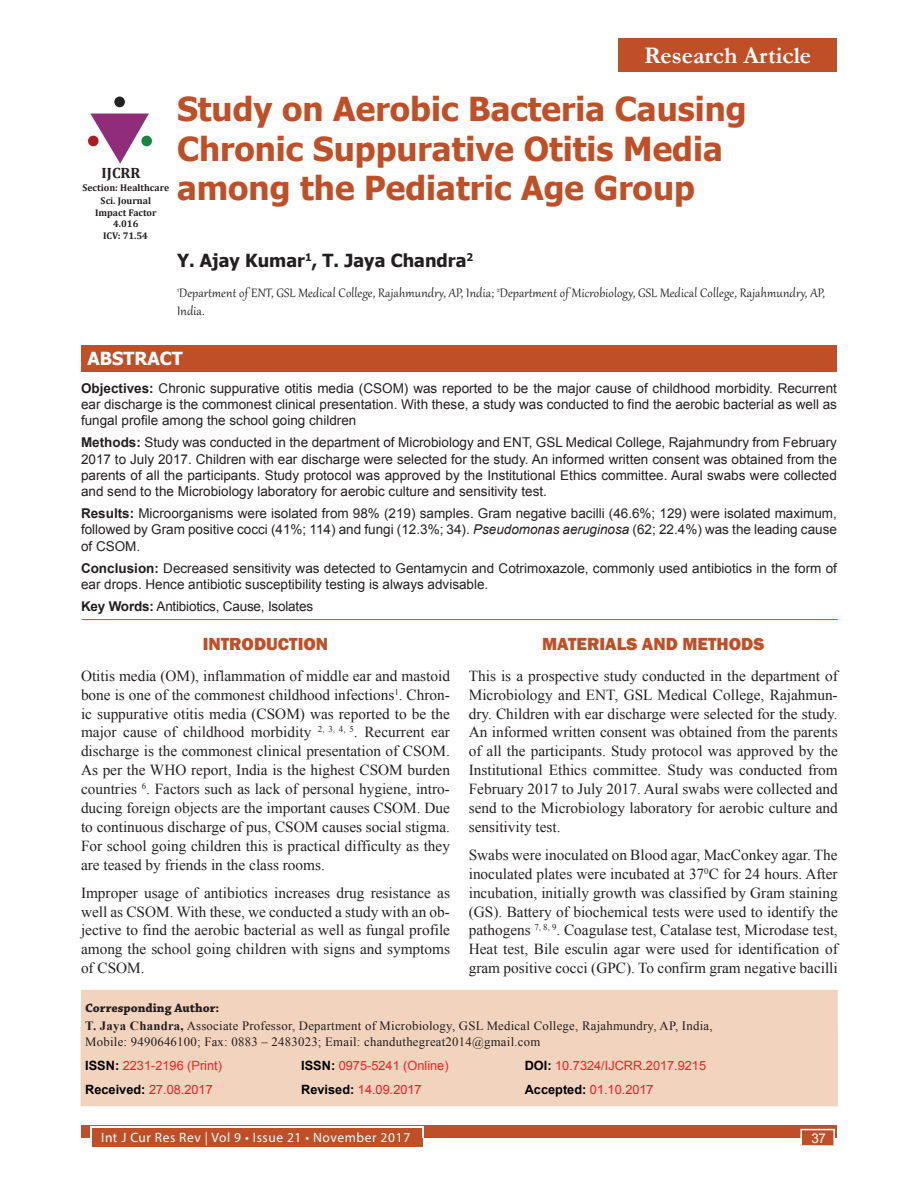
<style>
.page{position:relative;width:918px;height:1188px;background:#fff}
.page>*{position:absolute;margin:0;border:0;box-sizing:border-box;transform-origin:0 0}
.Article_title{font:700 33px/39.6px "Tahoma";color:#bf4f27}
.Articles{font:700 24px "Garamond";color:#fff}
.Author_name{font:700 18px "Tahoma";color:#231f20}
.Head_1_copy_2{font:800 18px "Franklin Gothic";color:#bf4f27}
.Head_1{font:800 18px "Franklin Gothic";color:#bf4f27}
.t1{font:700 18px "Tahoma";color:#fff}
.Text{font:15.3px/18.9px "Times New Roman";color:#231f20;text-align:justify}
.Author_affiliation{font:15px/18px "Gabriola";letter-spacing:.01em;color:#231f20}
.t2{font:700 15px "Cambria";color:#231f20}
.Abstract_text{font:13.5px/16.2px "Arial";color:#231f20;text-align:justify}
.t3{font:13.5px "Myriad Pro";letter-spacing:.04em;color:#fff}
.t4{font:13.5px "Arial";color:#fff}
.Corresponding_text{font:12.75px/15.3px "Times New Roman";letter-spacing:.02em;color:#231f20}
.Corresponding_text-2{font:12.75px "Arial";color:#ed2224}
.Corresponding_text-3{font:12.75px "Arial";color:#ed1c24}
.Corresponding_head{font:700 12.75px "Chaparral Pro";color:#231f20}
.t5{font:700 9.75px/11.7px "Cambria";color:#231f20;text-align:center}
.s1{font-weight:700}
.s2{font-style:italic}
.s3{font-weight:700;color:#000}
</style>
<div class="page">
<div style="left:81px;top:1125px;width:756px;height:13px;background:#bf4f27"></div>
<div style="left:92px;top:1128px;width:330px;height:19px;background:#bf4f27"></div>
<hr style="left:90px;top:1127px;width:333px;height:1px;background:#fff">
<svg style="left:90px;top:1128px;width:2px;height:10px"></svg>
<svg style="left:422px;top:1127px;width:2px;height:11px"></svg>
<div style="left:800px;top:1129px;width:35px;height:17px;background:#bf4f27;border:2px solid #fff"></div>
<hr style="left:82px;top:619px;width:756px;height:1px;background:#bf4f27">
<div style="left:81px;top:345px;width:756px;height:27px;background:#bf4f27"></div>
<div style="left:81px;top:990px;width:757px;height:116px;background:#f2d3be"></div>
<svg style="left:90px;top:114px;width:59px;height:50px"></svg>
<div style="left:141px;top:136px;width:11px;height:10px;background:#198340;border-radius:50%"></div>
<div style="left:114px;top:97px;width:11px;height:10px;background:#232222;border-radius:50%"></div>
<div style="left:88px;top:136px;width:11px;height:10px;background:#ab1e23;border-radius:50%"></div>
<div style="left:618px;top:38px;width:219px;height:34px;background:#bf4f27"></div>
<p class="Articles" style="left:644px;top:39px;width:169px">Research Article</p>
<p class="t2" style="left:102px;top:163px;width:40px">IJCRR</p>
<p class="t5" style="left:82px;top:182px;width:88px">Section: Healthcare</p>
<p class="t5" style="left:95px;top:194px;width:63px">Sci. Journal<br>Impact Factor<br>4.016</p>
<p class="t5" style="left:103px;top:230px;width:46px">ICV: 71.54</p>
<p class="Article_title" style="left:177px;top:87px;width:571px">Study on Aerobic Bacteria Causing<br>Chronic Suppurative Otitis Media among the Pediatric Age Group</p>
<p class="Author_name" style="left:177px;top:248px;width:298px">Y. Ajay Kumar<sup>1</sup>, T. Jaya Chandra<sup>2</sup></p>
<p class="Author_affiliation" style="left:177px;top:283px;width:650px"><sup>1</sup>Department of ENT, GSL Medical College, Rajahmundry, AP, India; <sup>2</sup>Department of Microbiology, GSL Medical College, Rajahmundry, AP,<br>India.</p>
<p class="t1" style="left:87px;top:346px;width:97px">ABSTRACT</p>
<p class="Abstract_text" style="left:81px;top:380px;width:757px"><span class="s1">Objectives:</span> Chronic suppurative otitis media (CSOM) was reported to be the major cause of childhood morbidity. Recurrent ear discharge is the commonest clinical presentation. With these, a study was conducted to find the aerobic bacterial as well as fungal profile among the school going children</p>
<p class="Abstract_text" style="left:81px;top:435px;width:758px"><span class="s1">Methods:</span> Study was conducted in the department of Microbiology and ENT, GSL Medical College, Rajahmundry from February 2017 to July 2017. Children with ear discharge were selected for the study. An informed written consent was obtained from the parents of all the participants. Study protocol was approved by the Institutional Ethics committee. Aural swabs were collected and send to the Microbiology laboratory for aerobic culture and sensitivity test.</p>
<p class="Abstract_text" style="left:81px;top:505px;width:757px"><span class="s1">Results:</span> Microorganisms were isolated from 98% (219) samples. Gram negative bacilli (46.6%; 129) were isolated maximum, followed by Gram positive cocci (41%; 114) and fungi (12.3%; 34). <span class="s2">Pseudomonas aeruginosa</span> (62; 22.4%) was the leading cause of CSOM.</p>
<p class="Abstract_text" style="left:81px;top:560px;width:757px"><span class="s1">Conclusion:</span> Decreased sensitivity was detected to Gentamycin and Cotrimoxazole, commonly used antibiotics in the form of ear drops. Hence antibiotic susceptibility testing is always advisable.</p>
<p class="Abstract_text" style="left:81px;top:598px;width:234px"><span class="s1">Key Words:</span> Antibiotics, Cause, Isolates</p>
<p class="Head_1" style="left:203px;top:632px;width:127px">INTRODUCTION</p>
<p class="Text" style="left:81px;top:666px;width:371px">Otitis media (OM), inflammation of middle ear and mastoid bone is one of the commonest childhood infections<sup>1</sup>. Chron&shy;ic suppurative otitis media (CSOM) was reported to be the major cause of childhood morbidity <sup>2,</sup> <sup>3,</sup> <sup>4,</sup> <sup>5</sup>. Recurrent ear discharge is the commonest clinical presentation of CSOM.<br>As per the WHO report, India is the highest CSOM burden countries <sup>6</sup>. Factors such as lack of personal hygiene, intro&shy;ducing foreign objects are the important causes CSOM. Due to continuous discharge of pus, CSOM causes social stigma.<br>For school going children this is practical difficulty as they are teased by friends in the class rooms.</p>
<p class="Text" style="left:81px;top:883px;width:371px">Improper usage of antibiotics increases drug resistance as well as CSOM. With these, we conducted a study with an ob&shy;jective to find the aerobic bacterial as well as fungal profile among the school going children with signs and symptoms of CSOM.</p>
<p class="Head_1_copy_2" style="left:542px;top:632px;width:224px">MATERIALS AND METHODS</p>
<p class="Text" style="left:469px;top:666px;width:371px">This is a prospective study conducted in the department of Microbiology and ENT, GSL Medical College, Rajahmun&shy;dry. Children with ear discharge were selected for the study.<br>An informed written consent was obtained from the parents of all the participants. Study protocol was approved by the Institutional Ethics committee. Study was conducted from February 2017 to July 2017. Aural swabs were collected and send to the Microbiology laboratory for aerobic culture and sensitivity test.</p>
<p class="Text" style="left:469px;top:845px;width:371px">Swabs were inoculated on Blood agar, MacConkey agar. The inoculated plates were incubated at 37<sup>0</sup>C for 24 hours. After incubation, initially growth was classified by Gram staining (GS). Battery of biochemical tests were used to identify the pathogens <sup>7,</sup> <sup>8,</sup> <sup>9</sup>. Coagulase test, Catalase test, Microdase test, Heat test, Bile esculin agar were used for identification of gram positive cocci (GPC). To confirm gram negative bacilli</p>
<p class="Corresponding_head" style="left:85px;top:1001px;width:136px">Corresponding Author:</p>
<p class="Corresponding_text" style="left:85px;top:1018px;width:629px"><span class="s1">T. Jaya Chandra,</span> Associate Professor, Department of Microbiology, GSL Medical College, Rajahmundry, AP, India,<br>Mobile: 9490646100; Fax: 0883 – 2483023; Email: chanduthegreat2014@gmail.com</p>
<p class="Corresponding_text-2" style="left:85px;top:1057px;width:138px"><span class="s3">ISSN:</span> 2231-2196 (Print)</p>
<p class="Corresponding_text-2" style="left:301px;top:1057px;width:149px"><span class="s3">ISSN:</span> 0975-5241 (Online)</p>
<p class="Corresponding_text-2" style="left:525px;top:1057px;width:183px"><span class="s3">DOI:</span> 10.7324/IJCRR.2017.9215</p>
<p class="Corresponding_text-3" style="left:85px;top:1082px;width:129px"><span class="s3">Received:</span> 27.08.2017</p>
<p class="Corresponding_text-3" style="left:301px;top:1082px;width:122px"><span class="s3">Revised:</span> 14.09.2017</p>
<p class="Corresponding_text-3" style="left:525px;top:1082px;width:130px"><span class="s3">Accepted:</span> 01.10.2017</p>
<p class="t3" style="left:101px;top:1129px;width:311px">Int J Cur Res Rev | Vol 9 • Issue 21 • November 2017</p>
<p class="t4" style="left:812px;top:1130px;width:16px">37</p>
</div>
